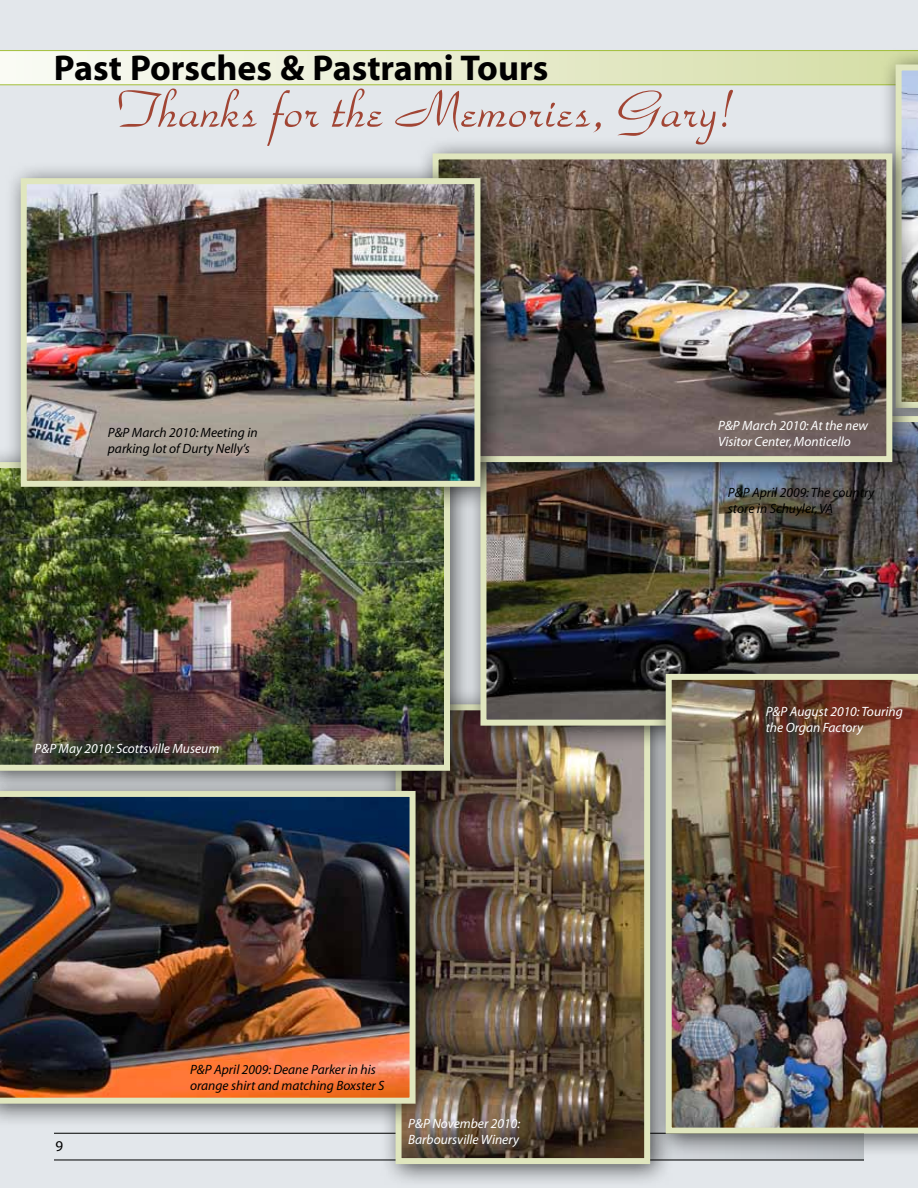
<style>
.page{position:relative;width:918px;height:1188px;background:#e3e7eb}
.page>*{position:absolute;margin:0;border:0;box-sizing:border-box;transform-origin:0 0}
.t1{font:54px "Park Avenue DTC";color:#a14534}
.t2{font:700 36px "Myriad";color:#000}
.t3{font:15px "Myriad";color:#000}
.t4{font:italic 13.5px/16.2px "Myriad";color:#000}
.t5{font:italic 13.5px/16.2px "Myriad";color:#fff}
</style>
<div class="page">
<div style="left:0;top:50px;width:918px;height:35px;background:linear-gradient(to right,#fbfcf8,#d5dda7)"></div>
<hr style="left:0;top:50px;width:918px;height:1px;background:#a2be3a">
<hr style="left:0;top:84px;width:918px;height:1px;background:#a2be3a">
<div style="left:879px;top:48px;width:39px;height:384px;background:#000;opacity:.65"></div>
<svg style="left:896px;top:64px;width:22px;height:336px;background:#bfc6c8"></svg>
<div style="left:379px;top:688px;width:295px;height:500px;background:#000;opacity:.65"></div>
<img style="left:403px;top:750px;width:240px;height:407px">
<div style="left:396px;top:704px;width:254px;height:460px;border:6px solid #e0e6be"></div>
<div style="left:0;top:775px;width:440px;height:353px;background:#000;opacity:.65"></div>
<img style="left:0;top:795px;width:416px;height:309px">
<div style="left:464px;top:400px;width:454px;height:350px;background:#000;opacity:.65"></div>
<img style="left:480px;top:416px;width:438px;height:310px">
<div style="left:416px;top:137px;width:500px;height:349px;background:#000;opacity:.65"></div>
<img style="left:440px;top:160px;width:445px;height:295px">
<div style="left:433px;top:153px;width:459px;height:309px;border:6px solid #e0e6be"></div>
<div style="left:0;top:446px;width:474px;height:349px;background:#000;opacity:.65"></div>
<img style="left:0;top:462px;width:450px;height:309px">
<div style="left:650px;top:658px;width:268px;height:500px;background:#000;opacity:.65"></div>
<img style="left:666px;top:674px;width:252px;height:460px">
<div style="left:5px;top:162px;width:500px;height:349px;background:#000;opacity:.65"></div>
<img style="left:28px;top:185px;width:445px;height:295px">
<div style="left:21px;top:178px;width:459px;height:309px;border:6px solid #e0e6be"></div>
<h2 class="t2" style="left:54px;top:50px;width:496px">Past Porsches &amp; Pastrami Tours</h2>
<h1 class="t1" style="left:118px;top:79px;width:617px">Thanks for the Memories, Gary!</h1>
<p class="t4" style="left:108px;top:425px;width:151px">P&amp;P March 2010: Meeting in parking lot of Durty Nelly’s</p>
<p class="t5" style="left:718px;top:418px;width:151px">P&amp;P March 2010: At the new<br>Visitor Center, Monticello</p>
<p class="t4" style="left:728px;top:485px;width:148px">P&amp;P April 2009: The country store in Schuyler, VA</p>
<p class="t5" style="left:35px;top:741px;width:186px">P&amp;P May 2010: Scottsville Museum</p>
<p class="t3" style="left:56px;top:1139px;width:9px">9</p>
<p class="t4" style="left:190px;top:1062px;width:196px">P&amp;P April 2009: Deane Parker in his orange shirt and matching Boxster S</p>
<p class="t5" style="left:408px;top:1116px;width:113px">P&amp;P November 2010:<br>Barboursville Winery</p>
<p class="t5" style="left:766px;top:704px;width:139px">P&amp;P August 2010: Touring the Organ Factory</p>
</div>
